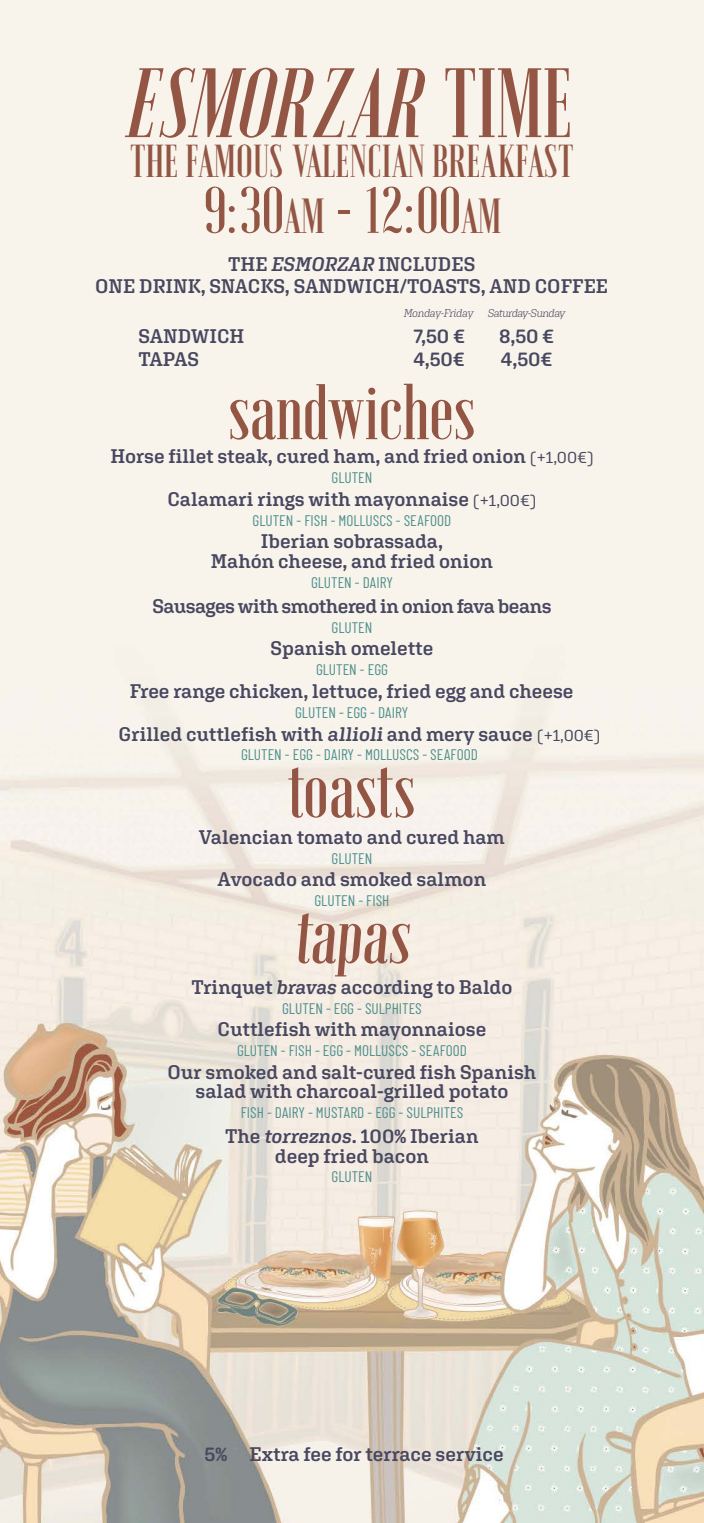
<style>
.page{position:relative;width:704px;height:1523px;background:#fff}
.page>*{position:absolute;margin:0;border:0;box-sizing:border-box;transform-origin:0 0}
.t1{font:italic 600 condensed 98.44px "Emberly";color:#935544}
.t2{font:600 condensed 78.75px "Emberly";letter-spacing:-.005em;color:#935544}
.t3{font:600 condensed 65.62px "Emberly";color:#935544}
.t4{font:600 condensed 46.25px "Emberly";letter-spacing:-.005em;color:#935544}
.t5{font:600 19.69px/22.5px "Aglet Slab";color:#484760;text-align:center}
.t6{font:600 19.69px "Aglet Slab";letter-spacing:-.025em;color:#484760}
.t7{font:15.31px "Barlow Condensed";color:#4e908e}
.t8{font:italic 300 11.25px "Aglet Slab";letter-spacing:-.055em;color:#484760}
.s1{font-style:normal}
.s2{font-size:49.38px}
.s3{font-style:italic}
.s4{font-weight:400;font-size:16.25px}
</style>
<div class="page">
<img style="left:0;top:0;width:703px;height:1522px">
<h1 class="t1" style="left:131px;top:54px;width:443px">ESMORZAR <span class="s1">TIME</span></h1>
<h3 class="t4" style="left:130px;top:138px;width:444px">THE FAMOUS VALENCIAN BREAKFAST</h3>
<h3 class="t3" style="left:203px;top:177px;width:299px">9:30<span class="s2">AM</span> - 12:00<span class="s2">AM</span></h3>
<p class="t5" style="left:95px;top:252px;width:514px">THE <span class="s3">ESMORZAR</span> INCLUDES<br>ONE DRINK, SNACKS, SANDWICH/TOASTS, AND COFFEE</p>
<p class="t8" style="left:403px;top:307px;width:71px">Monday-Friday</p>
<p class="t8" style="left:487px;top:307px;width:79px">Saturday-Sunday</p>
<p class="t5" style="left:499px;top:324px;width:56px;text-align:left">8,50 €<br>4,50€</p>
<p class="t5" style="left:138px;top:324px;width:107px;text-align:left">SANDWICH<br>TAPAS</p>
<p class="t5" style="left:413px;top:324px;width:53px;text-align:left">7,50 €<br>4,50€</p>
<h2 class="t2" style="left:227px;top:372px;width:250px">sandwiches</h2>
<p class="t5" style="left:110px;top:445px;width:484px">Horse fillet steak, cured ham, and fried onion <span class="s4">(+1,00€)</span></p>
<p class="t7" style="left:331px;top:468px;width:42px">GLUTEN</p>
<p class="t5" style="left:167px;top:487px;width:370px">Calamari rings with mayonnaise <span class="s4">(+1,00€)</span></p>
<p class="t7" style="left:252px;top:510px;width:200px">GLUTEN - FISH - MOLLUSCS - SEAFOOD</p>
<p class="t5" style="left:210px;top:531px;width:284px;line-height:19.7px">Iberian sobrassada,<br>Mahón cheese, and fried onion</p>
<p class="t7" style="left:311px;top:573px;width:83px">GLUTEN - DAIRY</p>
<p class="t6" style="left:152px;top:594px;width:400px">Sausages with smothered in onion fava beans</p>
<p class="t7" style="left:331px;top:617px;width:42px">GLUTEN</p>
<p class="t5" style="left:270px;top:637px;width:164px">Spanish omelette</p>
<p class="t7" style="left:316px;top:660px;width:73px">GLUTEN - EGG</p>
<p class="t5" style="left:130px;top:679px;width:445px">Free range chicken, lettuce, fried egg and cheese</p>
<p class="t7" style="left:295px;top:702px;width:114px">GLUTEN - EGG - DAIRY</p>
<p class="t5" style="left:119px;top:722px;width:483px">Grilled cuttlefish with allioli and mery sauce <span class="s4">(+1,00€)</span></p>
<p class="t7" style="left:241px;top:745px;width:238px">GLUTEN - EGG - DAIRY - MOLLUSCS - SEAFOOD</p>
<h2 class="t2" style="left:287px;top:750px;width:130px">toasts</h2>
<p class="t5" style="left:199px;top:825px;width:307px">Valencian tomato and cured ham</p>
<p class="t7" style="left:331px;top:848px;width:42px">GLUTEN</p>
<p class="t5" style="left:217px;top:867px;width:270px">Avocado and smoked salmon</p>
<p class="t7" style="left:314px;top:891px;width:76px">GLUTEN - FISH</p>
<h2 class="t2" style="left:294px;top:896px;width:125px">tapas</h2>
<p class="t5" style="left:191px;top:975px;width:322px">Trinquet <span class="s3">bravas</span> according to Baldo</p>
<p class="t7" style="left:282px;top:998px;width:141px">GLUTEN - EGG - SULPHITES</p>
<p class="t5" style="left:217px;top:1017px;width:270px">Cuttlefish with mayonnaiose</p>
<p class="t7" style="left:237px;top:1040px;width:231px">GLUTEN - FISH - EGG - MOLLUSCS - SEAFOOD</p>
<p class="t5" style="left:167px;top:1061px;width:370px;line-height:19.7px">Our smoked and salt-cured fish Spanish salad with charcoal-grilled potato</p>
<p class="t7" style="left:240px;top:1102px;width:224px">FISH - DAIRY - MUSTARD - EGG - SULPHITES</p>
<p class="t5" style="left:225px;top:1125px;width:255px;line-height:19.7px">The <span class="s3">torreznos</span>. 100% Iberian deep fried bacon</p>
<p class="t7" style="left:331px;top:1167px;width:42px">GLUTEN</p>
<p class="t5" style="left:204px;top:1442px;width:300px">5% Extra fee for terrace service</p>
</div>
